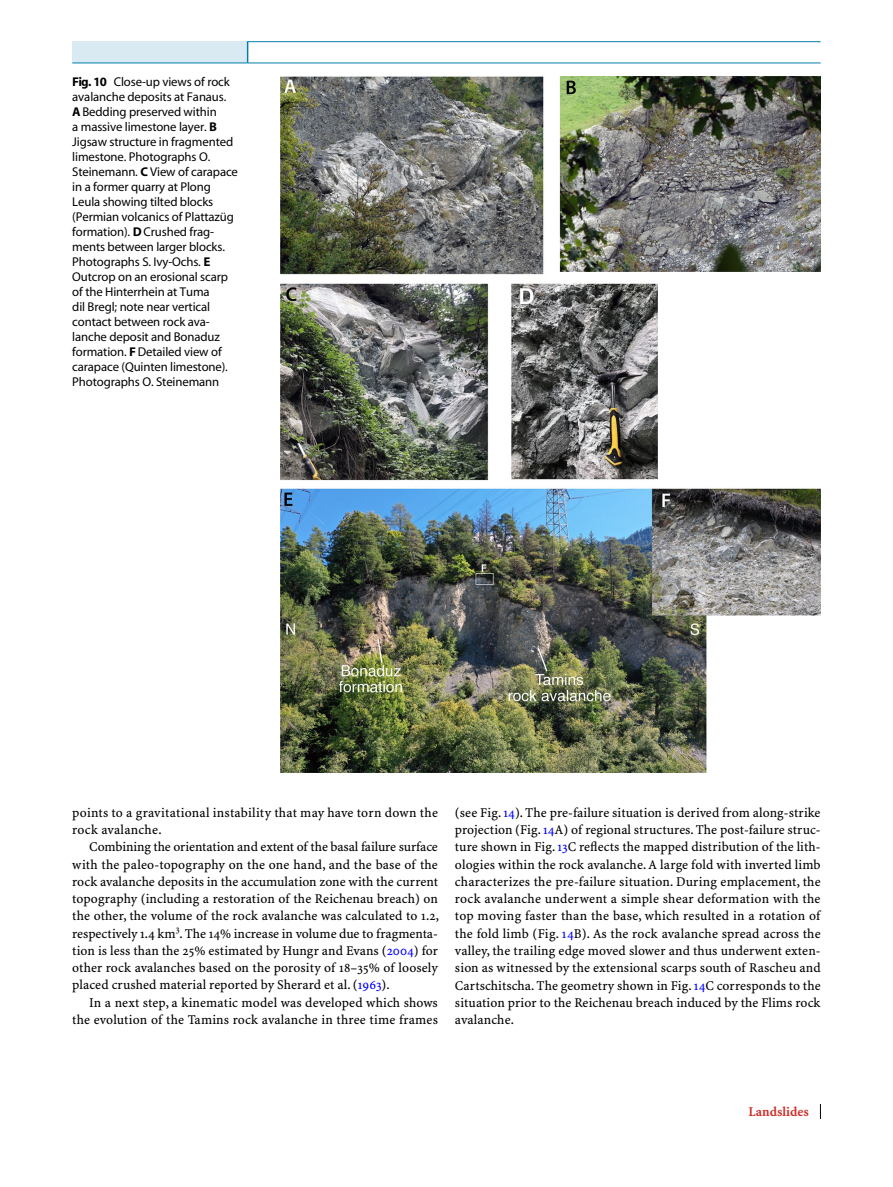
<style>
.page{position:relative;width:893px;height:1187px;background:#fff}
.page>*{position:absolute;margin:0;border:0;box-sizing:border-box;transform-origin:0 0}
.t1{font:13.5px/17.2px "S Minion Plus";letter-spacing:.01em;color:#000;text-align:justify}
.t2{font:13.5px "S Minion Plus Bold 4";color:#d12d28}
.t3{font:12.75px/15px "S Myriad";letter-spacing:-.01em;color:#000}
.s1{font-weight:700}
.s2{color:#00f}
</style>
<div class="page">
<svg style="left:820px;top:1104px;width:1px;height:14px"></svg>
<div style="left:72px;top:42px;width:176px;height:21px;background:#daeaf3"></div>
<svg style="left:247px;top:42px;width:1px;height:21px"></svg>
<hr style="left:72px;top:63px;width:176px;height:1px;background:#007faa">
<hr style="left:247px;top:41px;width:574px;height:1px;background:#007faa">
<hr style="left:248px;top:63px;width:573px;height:1px;background:#007faa">
<img style="left:281px;top:77px;width:540px;height:695px">
<p class="t3" style="left:72px;top:75px;width:167px"><span class="s1">Fig. 10</span> Close-up views of rock avalanche deposits at Fanaus.<br><span class="s1">A</span> Bedding preserved within<br>a massive limestone layer. <span class="s1">B<br></span>Jigsaw structure in fragmented limestone. Photographs O.<br>Steinemann. <span class="s1">C</span> View of carapace in a former quarry at Plong<br>Leula showing tilted blocks (Permian volcanics of Plattazüg formation). <span class="s1">D</span> Crushed frag&shy;ments between larger blocks.<br>Photographs S. Ivy-Ochs. <span class="s1">E<br></span>Outcrop on an erosional scarp of the Hinterrhein at Tuma<br>dil Bregl; note near vertical contact between rock ava&shy;lanche deposit and Bonaduz formation. <span class="s1">F</span> Detailed view of carapace (Quinten limestone).<br>Photographs O. Steinemann</p>
<p class="t1" style="left:72px;top:804px;width:367px">points to a gravitational instability that may have torn down the rock avalanche.</p>
<p class="t1" style="left:72px;top:838px;width:368px;text-indent:17px">Combining the orientation and extent of the basal failure surface with the paleo-topography on the one hand, and the base of the rock avalanche deposits in the accumulation zone with the current topography (including a restoration of the Reichenau breach) on the other, the volume of the rock avalanche was calculated to 1.2, respectively 1.4 km<sup>3</sup>. The 14% increase in volume due to fragmenta&shy;tion is less than the 25% estimated by Hungr and Evans (<span class="s2">2004</span>) for other rock avalanches based on the porosity of 18–35% of loosely placed crushed material reported by Sherard et al. (<span class="s2">1963</span>).</p>
<p class="t1" style="left:72px;top:993px;width:367px;text-align:right">In a next step, a kinematic model was developed which shows the evolution of the Tamins rock avalanche in three time frames</p>
<p class="t1" style="left:455px;top:804px;width:367px">(see Fig.<span class="s2">14</span>). The pre-failure situation is derived from along-strike projection (Fig.<span class="s2">14</span>A) of regional structures. The post-failure struc&shy;ture shown in Fig.<span class="s2">13</span>C reflects the mapped distribution of the lith&shy;ologies within the rock avalanche. A large fold with inverted limb characterizes the pre-failure situation. During emplacement, the rock avalanche underwent a simple shear deformation with the top moving faster than the base, which resulted in a rotation of the fold limb (Fig. <span class="s2">14</span>B). As the rock avalanche spread across the valley, the trailing edge moved slower and thus underwent exten&shy;sion as witnessed by the extensional scarps south of Rascheu and Cartschitscha. The geometry shown in Fig.<span class="s2">14</span>C corresponds to the situation prior to the Reichenau breach induced by the Flims rock avalanche.</p>
<p class="t2" style="left:748px;top:1103px;width:62px">Landslides</p>
</div>
